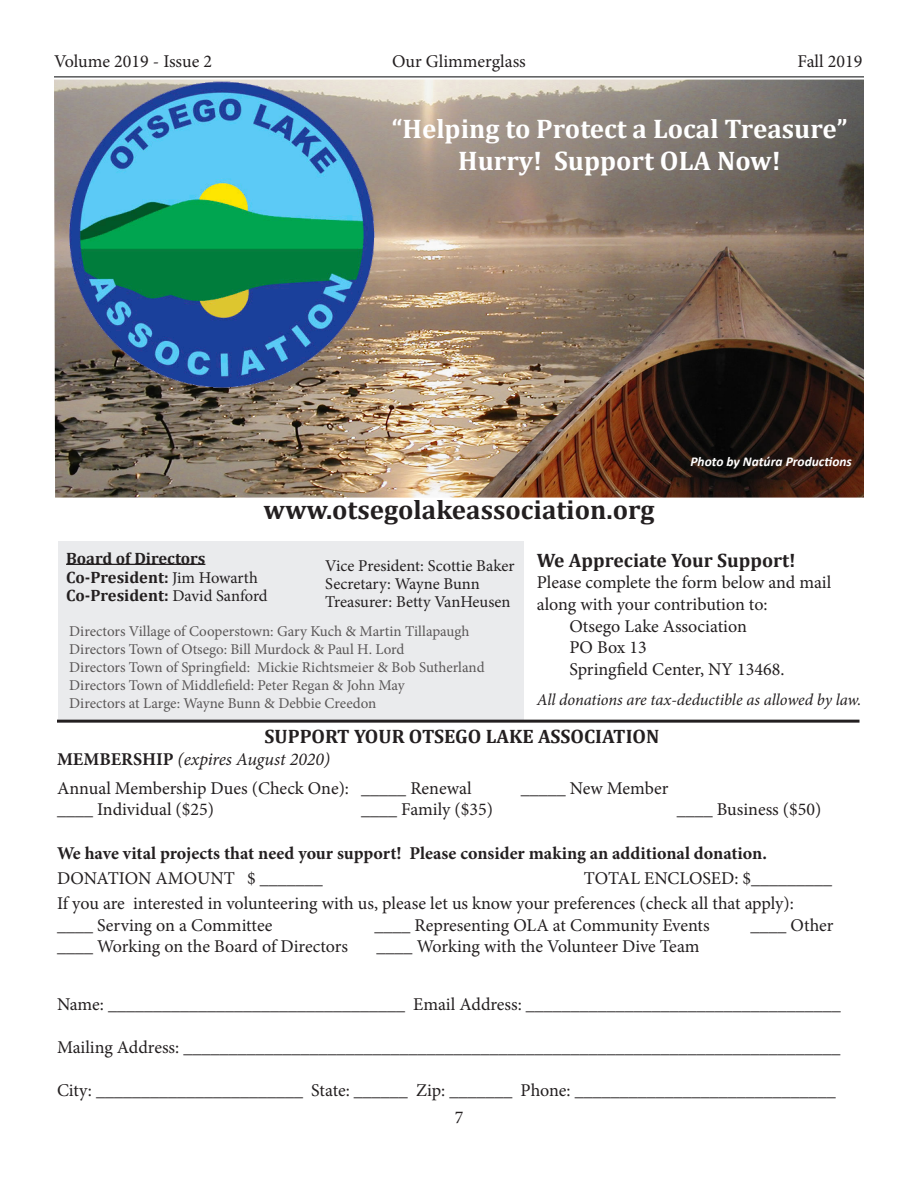
<style>
.page{position:relative;width:918px;height:1188px;background:#fff}
.page>*{position:absolute;margin:0;border:0;box-sizing:border-box;transform-origin:0 0}
.t1{font:700 27px/32.4px "Cambria";color:#fff;text-align:center}
.t2{font:700 27px "Cambria";color:#231f20}
.t3{font:700 19.5px "Cambria";color:#231f20}
.t4{font:18px "Minion Pro";color:#231f20}
.t5{font:700 18px "Minion Pro";color:#231f20}
.t6{font:italic 18px "Minion Pro";letter-spacing:-.005em;color:#231f20}
.t7{font:16.5px "Minion Pro";color:#231f20}
.t8{font:700 16.5px/19.8px "Cambria";color:#231f20}
.t9{font:italic 16.5px "Minion Pro";letter-spacing:-.005em;color:#231f20}
.t10{font:15px/18px "Minion Pro";color:#231f20}
.t11{font:italic 700 13.5px "Calibri";color:#fff}
.s1{font-family:"Minion Pro";font-weight:400}
.s2{font-weight:700;font-style:normal}
</style>
<div class="page">
<hr style="left:54px;top:76px;width:810px;height:2px;background:#57585a">
<img style="left:54px;top:80px;width:810px;height:418px">
<img style="left:68px;top:81px;width:308px;height:307px">
<div style="left:58px;top:541px;width:466px;height:178px;background:#e4e5e7"></div>
<hr style="left:57px;top:720px;width:803px;height:3px;background:#231f20">
<hr style="left:66px;top:564px;width:139px;height:1px;background:#231f20">
<p class="t4" style="left:54px;top:49px;width:160px">Volume 2019 - Issue 2</p>
<p class="t4" style="left:392px;top:49px;width:135px">Our Glimmerglass</p>
<p class="t4" style="left:798px;top:49px;width:66px">Fall 2019</p>
<p class="t1" style="left:392px;top:112px;width:457px">“Helping to Protect a Local Treasure”<br>Hurry! Support OLA Now!</p>
<p class="t2" style="left:264px;top:490px;width:392px">www.otsegolakeassociation.org</p>
<p class="t11" style="left:690px;top:451px;width:163px">Photo by Natúra Productions</p>
<p class="t8" style="left:66px;top:547px;width:193px">Board of Directors<br>Co-President: <span class="s1">Jim Howarth</span></p>
<p class="t8" style="left:66px;top:585px;width:203px">Co-President: <span class="s1">David Sanford</span></p>
<p class="t3" style="left:537px;top:546px;width:261px">We Appreciate Your Support!</p>
<p class="t4" style="left:537px;top:571px;width:296px">Please complete the form below and mail</p>
<p class="t4" style="left:537px;top:592px;width:232px">along with your contribution to:</p>
<p class="t4" style="left:569px;top:614px;width:179px">Otsego Lake Association</p>
<p class="t4" style="left:569px;top:635px;width:79px">PO Box 13</p>
<p class="t4" style="left:569px;top:657px;width:217px">Springfield Center, NY 13468.</p>
<p class="t9" style="left:537px;top:689px;width:326px">All donations are tax-deductible as allowed by law.</p>
<p class="t3" style="left:265px;top:723px;width:396px">SUPPORT YOUR OTSEGO LAKE ASSOCIATION</p>
<p class="t6" style="left:57px;top:747px;width:275px"><span class="s2">MEMBERSHIP</span> (expires August 2020)</p>
<p class="t4" style="left:57px;top:776px;width:416px">Annual Membership Dues (Check One): _____ Renewal</p>
<p class="t4" style="left:521px;top:776px;width:149px">_____ New Member</p>
<p class="t4" style="left:57px;top:798px;width:159px">____ Individual ($25)</p>
<p class="t4" style="left:361px;top:798px;width:133px">____ Family ($35)</p>
<p class="t4" style="left:677px;top:798px;width:146px">____ Business ($50)</p>
<p class="t5" style="left:57px;top:840px;width:711px">We have vital projects that need your support! Please consider making an additional donation.</p>
<p class="t4" style="left:57px;top:866px;width:267px">DONATION AMOUNT $ _______</p>
<p class="t4" style="left:584px;top:866px;width:250px">TOTAL ENCLOSED: $_________</p>
<p class="t4" style="left:57px;top:891px;width:738px">If you are interested in volunteering with us, please let us know your preferences (check all that apply):</p>
<p class="t4" style="left:57px;top:913px;width:217px">____ Serving on a Committee</p>
<p class="t4" style="left:375px;top:913px;width:337px">____ Representing OLA at Community Events</p>
<p class="t4" style="left:751px;top:913px;width:85px">____ Other</p>
<p class="t4" style="left:57px;top:934px;width:293px">____ Working on the Board of Directors</p>
<p class="t4" style="left:377px;top:934px;width:324px">____ Working with the Volunteer Dive Team</p>
<p class="t7" style="left:325px;top:555px;width:191px">Vice President: Scottie Baker</p>
<p class="t7" style="left:325px;top:573px;width:156px">Secretary: Wayne Bunn</p>
<p class="t7" style="left:325px;top:591px;width:187px">Treasurer: Betty VanHeusen</p>
<p class="t10" style="left:69px;top:622px;width:417px">Directors Village of Cooperstown: Gary Kuch &amp; Martin Tillapaugh Directors Town of Otsego: Bill Murdock &amp; Paul H. Lord<br>Directors Town of Springfield: Mickie Richtsmeier &amp; Bob Sutherland Directors Town of Middlefield: Peter Regan &amp; John May<br>Directors at Large: Wayne Bunn &amp; Debbie Creedon</p>
<p class="t4" style="left:57px;top:992px;width:785px">Name: _________________________________ Email Address: ___________________________________</p>
<p class="t4" style="left:57px;top:1035px;width:785px">Mailing Address: _________________________________________________________________________</p>
<p class="t4" style="left:57px;top:1078px;width:780px">City: _______________________ State: ______ Zip: _______ Phone: _____________________________</p>
<p class="t4" style="left:455px;top:1105px;width:10px">7</p>
</div>
